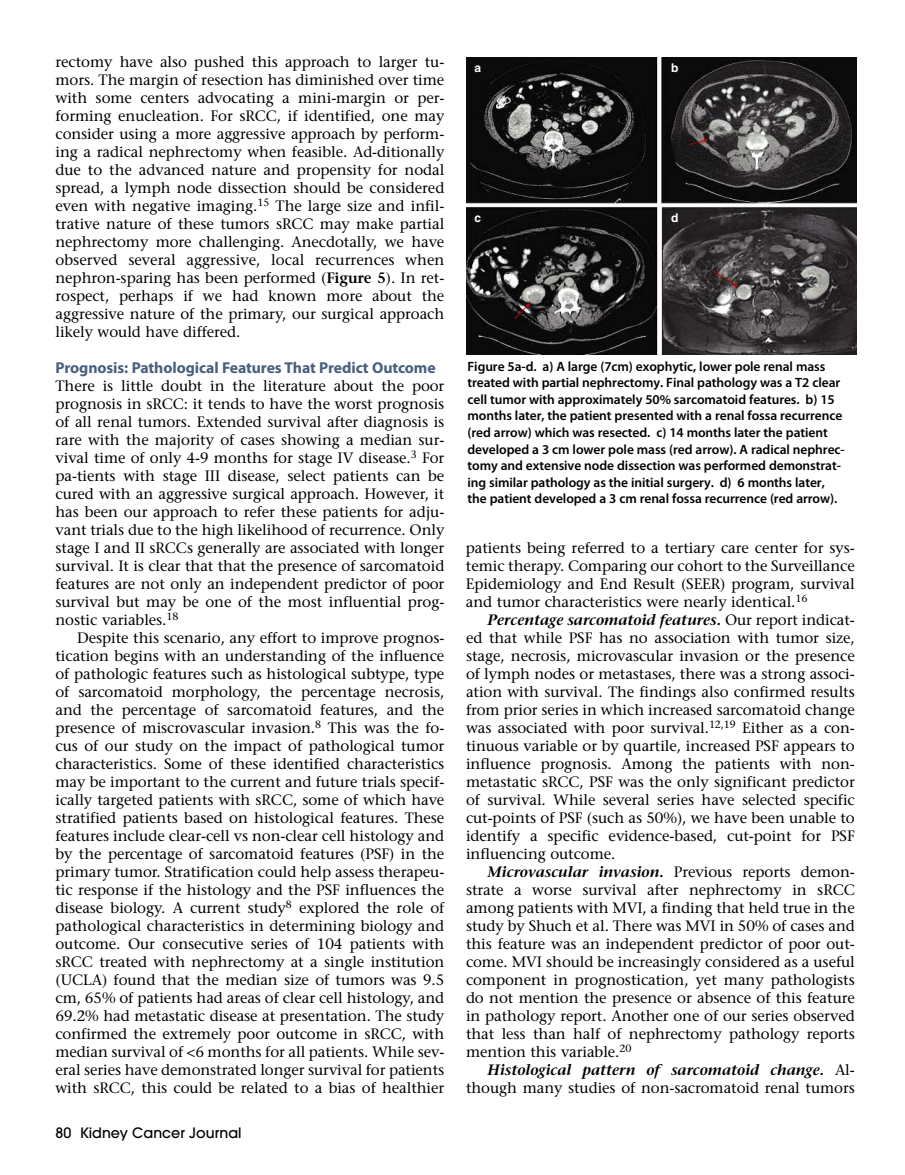
<style>
.page{position:relative;width:905px;height:1175px;background:#fff}
.page>*{position:absolute;margin:0;border:0;box-sizing:border-box;transform-origin:0 0}
.t1{font:700 15.75px "Myriad Pro";letter-spacing:-.005em;color:#485f7f}
.t2{font:15px/18px "Stone Serif";letter-spacing:-.005em;color:#000;text-align:justify}
.t3{font:500 14.25px "Avant Garde";color:#000}
.t4{font:600 13.5px/16.5px "Myriad Pro";letter-spacing:-.005em;color:#000}
.t5{font:700 12px "Helvetica";color:#fff}
.s1{font-weight:600}
.s2{font-weight:600;font-style:italic}
</style>
<div class="page">
<img style="left:466px;top:57px;width:390px;height:297px">
<p class="t2" style="left:55px;top:54px;width:390px">rectomy have also pushed this approach to larger tu&shy;mors. The margin of resection has diminished over time with some centers advocating a mini-margin or per&shy;forming enucleation. For sRCC, if identified, one may consider using a more aggressive approach by perform&shy;ing a radical nephrectomy when feasible. Ad-ditionally due to the advanced nature and propensity for nodal spread, a lymph node dissection should be considered even with negative imaging.<sup>15</sup> The large size and infil&shy;trative nature of these tumors sRCC may make partial nephrectomy more challenging. Anecdotally, we have observed several aggressive, local recurrences when nephron-sparing has been performed (<span class="s1">Figure 5</span>). In ret&shy;rospect, perhaps if we had known more about the aggressive nature of the primary, our surgical approach likely would have differed.</p>
<p class="t1" style="left:56px;top:361px;width:381px">Prognosis: Pathological Features That Predict Outcome</p>
<p class="t2" style="left:55px;top:378px;width:390px">There is little doubt in the literature about the poor prognosis in sRCC: it tends to have the worst prognosis of all renal tumors. Extended survival after diagnosis is rare with the majority of cases showing a median sur&shy;vival time of only 4-9 months for stage IV disease.<sup>3</sup> For pa-tients with stage III disease, select patients can be cured with an aggressive surgical approach. However, it has been our approach to refer these patients for adju&shy;vant trials due to the high likelihood of recurrence. Only stage I and II sRCCs generally are associated with longer survival. It is clear that that the presence of sarcomatoid features are not only an independent predictor of poor survival but may be one of the most influential prog&shy;nostic variables.<sup>18</sup></p>
<p class="t2" style="left:55px;top:630px;width:390px;text-indent:22px">Despite this scenario, any effort to improve prognos&shy;tication begins with an understanding of the influence of pathologic features such as histological subtype, type of sarcomatoid morphology, the percentage necrosis, and the percentage of sarcomatoid features, and the presence of miscrovascular invasion.<sup>8</sup> This was the fo&shy;cus of our study on the impact of pathological tumor characteristics. Some of these identified characteristics may be important to the current and future trials specif&shy;ically targeted patients with sRCC, some of which have stratified patients based on histological features. These features include clear-cell vs non-clear cell histology and by the percentage of sarcomatoid features (PSF) in the primary tumor. Stratification could help assess therapeu&shy;tic response if the histology and the PSF influences the disease biology. A current study<sup>8</sup> explored the role of pathological characteristics in determining biology and outcome. Our consecutive series of 104 patients with sRCC treated with nephrectomy at a single institution (UCLA) found that the median size of tumors was 9.5 cm, 65% of patients had areas of clear cell histology, and 69.2% had metastatic disease at presentation. The study confirmed the extremely poor outcome in sRCC, with median survival of &lt;6 months for all patients. While sev&shy;eral series have demonstrated longer survival for patients with sRCC, this could be related to a bias of healthier</p>
<p class="t3" style="left:56px;top:1127px;width:188px">80 Kidney Cancer Journal</p>
<p class="t5" style="left:474px;top:64px;width:8px">a</p>
<p class="t5" style="left:671px;top:64px;width:9px">b</p>
<p class="t5" style="left:474px;top:214px;width:8px">c</p>
<p class="t5" style="left:671px;top:214px;width:9px">d</p>
<p class="t4" style="left:467px;top:359px;width:379px">Figure 5a-d. a) A large (7cm) exophytic, lower pole renal mass treated with partial nephrectomy. Final pathology was a T2 clear cell tumor with approximately 50% sarcomatoid features. b) 15 months later, the patient presented with a renal fossa recurrence (red arrow) which was resected. c) 14 months later the patient developed a 3 cm lower pole mass (red arrow). A radical nephrec&shy;tomy and extensive node dissection was performed demonstrat&shy;ing similar pathology as the initial surgery. d) 6 months later, the patient developed a 3 cm renal fossa recurrence (red arrow).</p>
<p class="t2" style="left:466px;top:540px;width:390px">patients being referred to a tertiary care center for sys&shy;temic therapy. Comparing our cohort to the Surveillance Epidemiology and End Result (SEER) program, survival and tumor characteristics were nearly identical.<sup>16</sup></p>
<p class="t2" style="left:466px;top:612px;width:390px;text-indent:22px"><span class="s2">Percentage sarcomatoid features.</span> Our report indicat&shy;ed that while PSF has no association with tumor size, stage, necrosis, microvascular invasion or the presence of lymph nodes or metastases, there was a strong associ&shy;ation with survival. The findings also confirmed results from prior series in which increased sarcomatoid change was associated with poor survival.<sup>12,19</sup> Either as a con&shy;tinuous variable or by quartile, increased PSF appears to influence prognosis. Among the patients with non&shy;metastatic sRCC, PSF was the only significant predictor of survival. While several series have selected specific cut-points of PSF (such as 50%), we have been unable to identify a specific evidence-based, cut-point for PSF influencing outcome.</p>
<p class="t2" style="left:466px;top:864px;width:390px;text-indent:22px"><span class="s2">Microvascular invasion.</span> Previous reports demon&shy;strate a worse survival after nephrectomy in sRCC among patients with MVI, a finding that held true in the study by Shuch et al. There was MVI in 50% of cases and this feature was an independent predictor of poor out&shy;come. MVI should be increasingly considered as a useful component in prognostication, yet many pathologists do not mention the presence or absence of this feature in pathology report. Another one of our series observed that less than half of nephrectomy pathology reports mention this variable.<sup>20</sup></p>
<p class="t2" style="left:466px;top:1062px;width:390px;text-align:right"><span class="s2">Histological pattern of sarcomatoid change.</span> Al&shy;though many studies of non-sacromatoid renal tumors</p>
</div>
